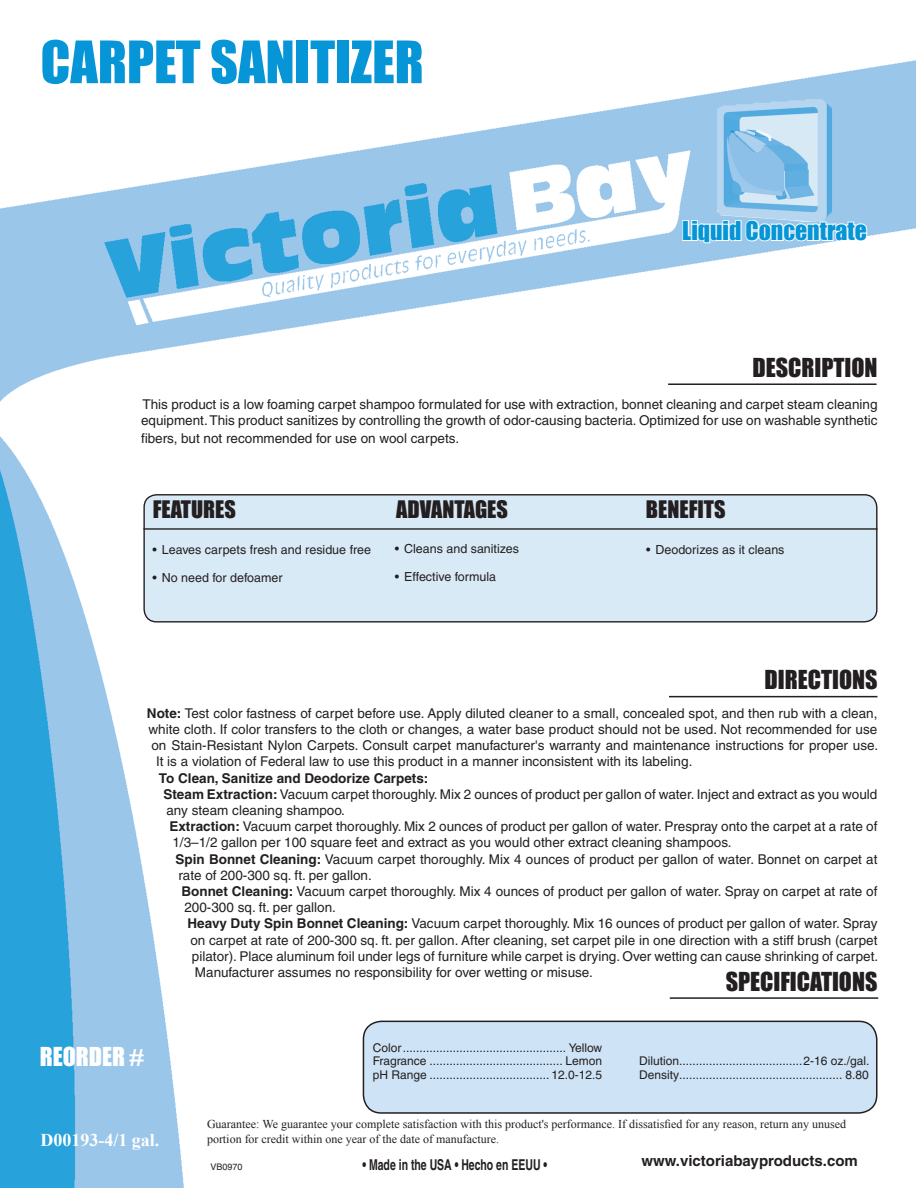
<style>
.page{position:relative;width:918px;height:1188px;background:#fff}
.page>*{position:absolute;margin:0;border:0;box-sizing:border-box;transform-origin:0 0}
.t1{font:54px "Impact";color:#0696d7}
.t2{font:24px "Impact";color:#231f20}
.t3{font:24px "Impact";color:#fff}
.t4{font:23.85px "Impact";color:#0696d7}
.t5{font:22.2px "Impact";color:#231f20}
.t6{font:700 18px "Times New Roman";color:#fff}
.t7{font:700 15px "Helvetica";color:#231f20}
.t8{font:700 15px "Helvetica";color:#231f20;scale:.7 1}
.t9{font:13.5px/16.2px "Helvetica";color:#231f20}
.t10{font:700 13.5px "Helvetica";color:#231f20}
.t11{font:12.45px "Helvetica";color:#231f20}
.t12{font:12px/13.5px "Helvetica";color:#231f20;text-align:justify}
.t13{font:12px/14.4px "Times New Roman";color:#231f20}
.t14{font:9px "Helvetica";color:#231f20}
.s1{font-weight:700}
</style>
<div class="page">
<img style="left:0;top:60px;width:916px;height:1128px">
<svg style="left:133px;top:398px;width:744px;height:715px"></svg>
<div style="left:144px;top:495px;width:733px;height:127px;background:#d9eaf7;border-radius:12px"></div>
<div style="left:143px;top:494px;width:735px;height:129px;border:1px solid #231f20;border-radius:12px"></div>
<hr style="left:143px;top:528px;width:734px;height:2px;background:#231f20">
<hr style="left:668px;top:383px;width:209px;height:2px;background:#231f20">
<hr style="left:669px;top:696px;width:208px;height:1px;background:#231f20">
<hr style="left:670px;top:997px;width:208px;height:2px;background:#231f20">
<div style="left:207px;top:1120px;width:686px;height:28px;background:#fff"></div>
<div style="left:363px;top:1021px;width:514px;height:92px;background:#cee3f5;border-radius:18px"></div>
<div style="left:363px;top:1021px;width:515px;height:93px;border:2px solid #231f20;border-radius:18px"></div>
<img style="left:717px;top:99px;width:115px;height:119px">
<svg style="left:681px;top:218px;width:188px;height:26px"></svg>
<h1 class="t1" style="left:40px;top:20px;width:385px">CARPET SANITIZER</h1>
<h3 class="t4" style="left:682px;top:212px;width:186px">Liquid Concentrate</h3>
<h2 class="t2" style="left:753px;top:349px;width:126px">DESCRIPTION</h2>
<p class="t9" style="left:141px;top:396px;width:738px">This product is a low foaming carpet shampoo formulated for use with extraction, bonnet cleaning and carpet steam cleaning equipment. This product sanitizes by controlling the growth of odor-causing bacteria. Optimized for use on washable synthetic</p>
<p class="t9" style="left:141px;top:430px;width:320px">fibers, but not recommended for use on wool carpets.</p>
<h3 class="t5" style="left:153px;top:492px;width:85px">FEATURES</h3>
<h3 class="t5" style="left:396px;top:492px;width:113px">ADVANTAGES</h3>
<h3 class="t5" style="left:646px;top:492px;width:81px">BENEFITS</h3>
<p class="t11" style="left:152px;top:542px;width:220px">• Leaves carpets fresh and residue free</p>
<p class="t11" style="left:152px;top:570px;width:132px">• No need for defoamer</p>
<p class="t11" style="left:395px;top:542px;width:126px">• Cleans and sanitizes</p>
<p class="t11" style="left:395px;top:569px;width:103px">• Effective formula</p>
<p class="t11" style="left:646px;top:542px;width:140px">• Deodorizes as it cleans</p>
<h2 class="t2" style="left:765px;top:661px;width:114px">DIRECTIONS</h2>
<p class="t9" style="left:147px;top:705px;width:732px"><span class="s1">Note:</span> Test color fastness of carpet before use. Apply diluted cleaner to a small, concealed spot, and then rub with a clean,</p>
<p class="t9" style="left:148px;top:721px;width:730px">white cloth. If color transfers to the cloth or changes, a water base product should not be used. Not recommended for use</p>
<p class="t9" style="left:151px;top:737px;width:728px">on Stain-Resistant Nylon Carpets. Consult carpet manufacturer's warranty and maintenance instructions for proper use.</p>
<p class="t9" style="left:156px;top:754px;width:538px">It is a violation of Federal law to use this product in a manner inconsistent with its labeling.</p>
<p class="t10" style="left:159px;top:770px;width:271px">To Clean, Sanitize and Deodorize Carpets:</p>
<p class="t9" style="left:163px;top:786px;width:715px"><span class="s1">Steam Extraction:</span> Vacuum carpet thoroughly. Mix 2 ounces of product per gallon of water. Inject and extract as you would</p>
<p class="t9" style="left:166px;top:802px;width:180px">any steam cleaning shampoo.</p>
<p class="t9" style="left:169px;top:818px;width:710px"><span class="s1">Extraction:</span> Vacuum carpet thoroughly. Mix 2 ounces of product per gallon of water. Prespray onto the carpet at a rate of</p>
<p class="t9" style="left:172px;top:835px;width:561px">1/3–1/2 gallon per 100 square feet and extract as you would other extract cleaning shampoos.</p>
<p class="t9" style="left:175px;top:851px;width:704px"><span class="s1">Spin Bonnet Cleaning:</span> Vacuum carpet thoroughly. Mix 4 ounces of product per gallon of water. Bonnet on carpet at</p>
<p class="t9" style="left:178px;top:867px;width:195px">rate of 200-300 sq. ft. per gallon.</p>
<p class="t9" style="left:181px;top:883px;width:698px"><span class="s1">Bonnet Cleaning:</span> Vacuum carpet thoroughly. Mix 4 ounces of product per gallon of water. Spray on carpet at rate of</p>
<p class="t9" style="left:184px;top:899px;width:153px">200-300 sq. ft. per gallon.</p>
<p class="t9" style="left:187px;top:916px;width:692px"><span class="s1">Heavy Duty Spin Bonnet Cleaning:</span> Vacuum carpet thoroughly. Mix 16 ounces of product per gallon of water. Spray</p>
<p class="t9" style="left:190px;top:932px;width:689px">on carpet at rate of 200-300 sq. ft. per gallon. After cleaning, set carpet pile in one direction with a stiff brush (carpet</p>
<p class="t9" style="left:192px;top:948px;width:688px">pilator). Place aluminum foil under legs of furniture while carpet is drying. Over wetting can cause shrinking of carpet.</p>
<p class="t9" style="left:195px;top:964px;width:400px">Manufacturer assumes no responsibility for over wetting or misuse.</p>
<h2 class="t2" style="left:726px;top:963px;width:153px">SPECIFICATIONS</h2>
<h2 class="t3" style="left:40px;top:1038px;width:106px">REORDER #</h2>
<h3 class="t6" style="left:40px;top:1128px;width:120px">D00193-4/1 gal.</h3>
<p class="t12" style="left:373px;top:1041px;width:231px">Color................................................. Yellow Fragrance ........................................ Lemon pH Range .................................... 12.0-12.5</p>
<p class="t12" style="left:639px;top:1054px;width:232px">Dilution.....................................2-16 oz./gal.<br>Density................................................. 8.80</p>
<p class="t13" style="left:207px;top:1117px;width:641px">Guarantee: We guarantee your complete satisfaction with this product's performance. If dissatisfied for any reason, return any unused portion for credit within one year of the date of manufacture.</p>
<p class="t14" style="left:210px;top:1162px;width:34px">VB0970</p>
<p class="t8" style="left:362px;top:1155px;width:265px">• Made in the USA • Hecho en EEUU •</p>
<p class="t7" style="left:642px;top:1152px;width:218px">www.victoriabayproducts.com</p>
</div>
